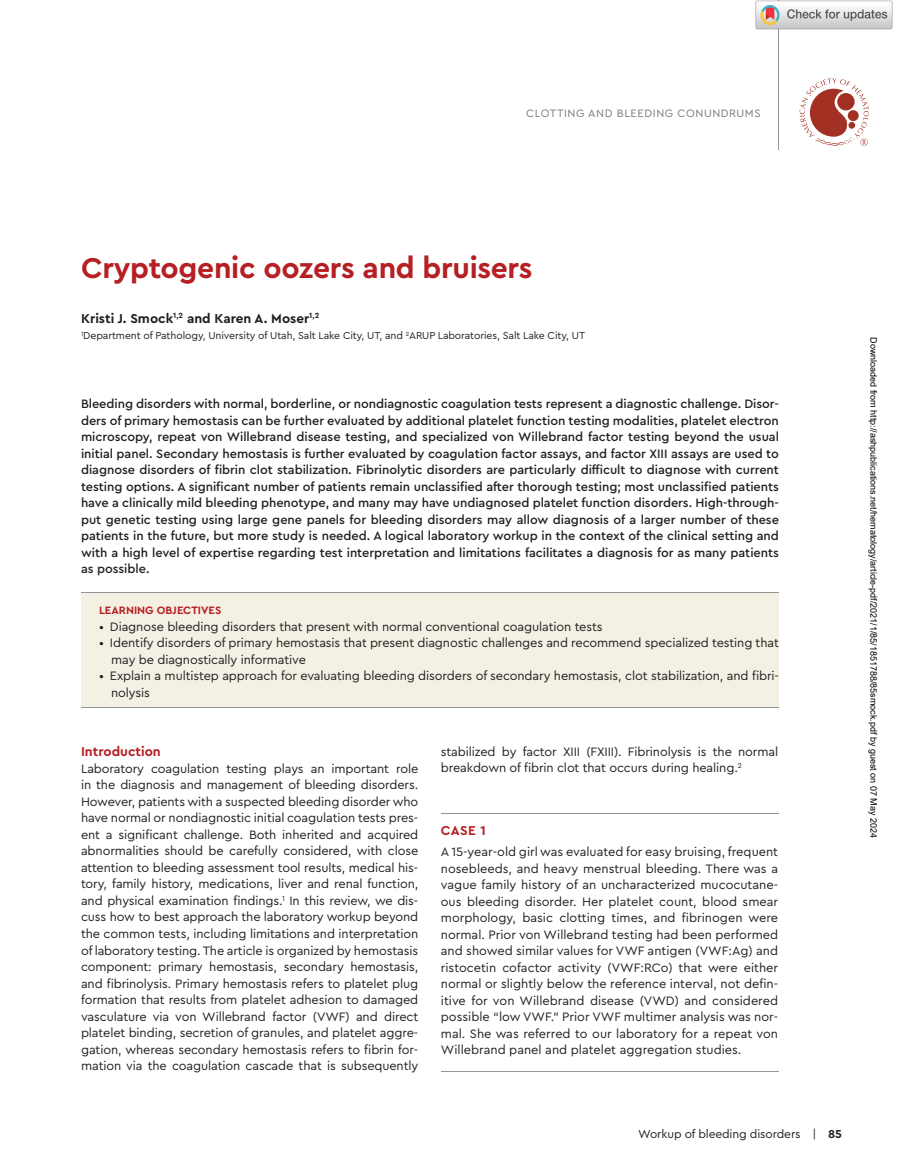
<style>
.page{position:relative;width:905px;height:1175px;background:#fff}
.page>*{position:absolute;margin:0;border:0;box-sizing:border-box;transform-origin:0 0}
.t1{font:700 30px "Cera Pro";letter-spacing:-.01em;color:#b62024}
.t2{font:700 13.5px "Cera Pro";color:#231f20}
.t3{font:700 13.5px "Cera Pro";color:#b62024}
.t4{font:12.75px/16.5px "Cera Pro";letter-spacing:-.01em;color:#231f20}
.t5{font:500 12.75px/16.5px "Cera Pro";letter-spacing:-.005em;color:#231f20;text-align:justify}
.t6{font:12px "Cera Pro";letter-spacing:-.01em;color:#231f20}
.t7{font:11.25px "Cera Pro";letter-spacing:.05em;color:#76787b}
.t8{font:700 11.25px "Cera Pro";color:#b62024}
.t9{font:10.5px "Cera Pro";letter-spacing:-.01em;color:#231f20}
.t10{font:9px "Arial";color:#000}
.s1{font-weight:700}
</style>
<div class="page">
<svg style="left:799px;top:78px;width:69px;height:68px"></svg>
<div style="left:81px;top:592px;width:697px;height:115px;background:#f4f0e3"></div>
<hr style="left:81px;top:592px;width:697px;height:1px;background:#939598">
<hr style="left:81px;top:707px;width:697px;height:1px;background:#939598">
<hr style="left:778px;top:0;width:1px;height:149px;background:#939598">
<hr style="left:441px;top:813px;width:337px;height:1px;background:#939598">
<hr style="left:441px;top:1071px;width:337px;height:1px;background:#939598">
<img style="left:755px;top:0;width:138px;height:30px">
<p class="t7" style="left:526px;top:106px;width:236px">CLOTTING AND BLEEDING CONUNDRUMS</p>
<h1 class="t1" style="left:81px;top:248px;width:453px">Cryptogenic oozers and bruis ers</h1>
<p class="t2" style="left:81px;top:309px;width:240px">Kristi J. Smock <sup>1,2</sup> and Karen A. Moser <sup>1,2</sup></p>
<p class="t9" style="left:81px;top:329px;width:505px"><sup>1</sup> Department of Pathology, University of Utah , Salt Lake City, UT, and <sup>2</sup> ARUP Laboratories, Salt Lake City, UT</p>
<p class="t5" style="left:81px;top:395px;width:699px">Bleeding dis or ders with nor mal, bor der line, or nondiagnostic coag u la tion tests rep re sent a diag nos tic chal lenge. Disor&shy;ders of pri mary hemo sta sis can be fur ther eval u ated by addi tional plate let func tion test ing modal i ties, plate let elec tron micros copy, repeat von Willebrand dis ease test ing, and spe cial ized von Willebrand fac tor test ing beyond the usual ini tial panel. Secondary hemo sta sis is fur ther eval u ated by coag u la tion fac tor assays, and fac tor XIII assays are used to diag nose dis or ders of fibrin clot sta bi li za tion. Fibrinolytic dis or ders are par tic u larly dif ficult to diag nose with cur rent test ing options. A sig nificant num ber of patients remain unclas si fied after thor ough test ing; most unclas si fied patients have a clin i cally mild bleed ing phe no type, and many may have undi ag nosed plate let func tion dis or ders. High - through&shy;put genetic test ing using large gene pan els for bleed ing dis or ders may allow diag no sis of a larger num ber of these patients in the future, but more study is needed. A log i cal lab o ra tory workup in the con text of the clin i cal set ting and with a high level of exper tise regard ing test inter pre ta tion and lim i ta tions facil i tates a diag no sis for as many patients as pos si ble.</p>
<p class="t8" style="left:99px;top:602px;width:124px">LEARNING OBJECTIVES</p>
<p class="t4" style="left:99px;top:617px;width:505px">• Diagnose bleed ing dis or ders that pres ent with nor mal con ven tional coag u la tion tests</p>
<p class="t4" style="left:111px;top:634px;width:669px;text-indent:-12px">• Identify dis or ders of pri mary hemo sta sis that pres ent diag nos tic chal lenges and rec om mend spe cial ized test ing that may be diag nos ti cally infor ma tive</p>
<p class="t4" style="left:111px;top:667px;width:669px;text-indent:-12px">• Explain a mul ti step approach for eval u at ing bleed ing dis or ders of sec ond ary hemo sta sis, clot sta bi li za tion, and fibri&shy;no ly sis</p>
<p class="t3" style="left:81px;top:743px;width:81px">Introduction</p>
<p class="t4" style="left:81px;top:760px;width:339px;text-align:justify">Laboratory coag u la tion test ing plays an impor tant role in the diag no sis and man age ment of bleed ing dis or ders.<br>However, patients with a suspected bleed ing dis or der who have nor mal or nondiagnostic ini tial coag u la tion tests pres&shy;ent a sig nificant chal lenge. Both inherited and acquired abnor mal i ties should be care fully con sid ered, with close atten tion to bleed ing assess ment tool results, med i cal his&shy;tory, fam ily his tory, med i ca tions, liver and renal func tion, and phys i cal exam i na tion find ings. <sup>1</sup> In this review, we dis&shy;cuss how to best approach the lab o ra tory workup beyond the com mon tests, includ ing lim i ta tions and inter pre ta tion of lab o ra tory test ing. The arti cle is orga nized by hemo sta sis com po nent: pri mary hemo sta sis, sec ond ary hemo sta sis, and fibri no ly sis. Primary hemo sta sis refers to plate let plug for ma tion that results from plate let adhe sion to dam aged vas cu la ture via von Willebrand fac tor (VWF) and direct plate let bind ing, secre tion of gran ules, and plate let aggre&shy;ga tion, whereas sec ond ary hemo sta sis refers to fibrin for&shy;ma tion via the coag u la tion cas cade that is sub se quently</p>
<p class="t4" style="left:441px;top:742px;width:339px">sta bi lized by fac tor XIII (FXIII). Fibrinolysis is the nor mal break down of fibrin clot that occurs dur ing healing. <sup>2</sup></p>
<p class="t3" style="left:441px;top:822px;width:46px">CASE 1</p>
<p class="t4" style="left:441px;top:843px;width:339px;text-align:justify">A 15 - year - old girl was eval u ated for easy bruis ing, fre quent nose bleeds, and heavy men strual bleed ing. There was a vague fam ily his tory of an uncharacterized muco cu ta ne&shy;ous bleed ing dis or der. Her plate let count, blood smear mor phol ogy, basic clot ting times, and fibrin o gen were nor mal. Prior von Willebrand test ing had been performed and showed sim i lar val ues for VWF anti gen (VWF:Ag) and ristocetin cofac tor activ ity (VWF:RCo) that were either nor mal or slightly below the ref er ence inter val, not defin&shy;i tive for von Willebrand dis ease (VWD) and con sid ered pos si ble “ low VWF.” Prior VWF multimer anal y sis was nor&shy;mal. She was referred to our lab o ra tory for a repeat von Willebrand panel and plate let aggre ga tion stud ies.</p>
<p class="t6" style="left:638px;top:1126px;width:205px">Workup of bleed ing dis or ders | <span class="s1">85</span></p>
<p class="t10" style="left:877px;top:337px;width:502px;rotate:90deg">Downloaded from http://ashpublications.net/hematology/article-pdf/2021/1/85/1851788/85smock.pdf by guest on 07 May 2024</p>
</div>
